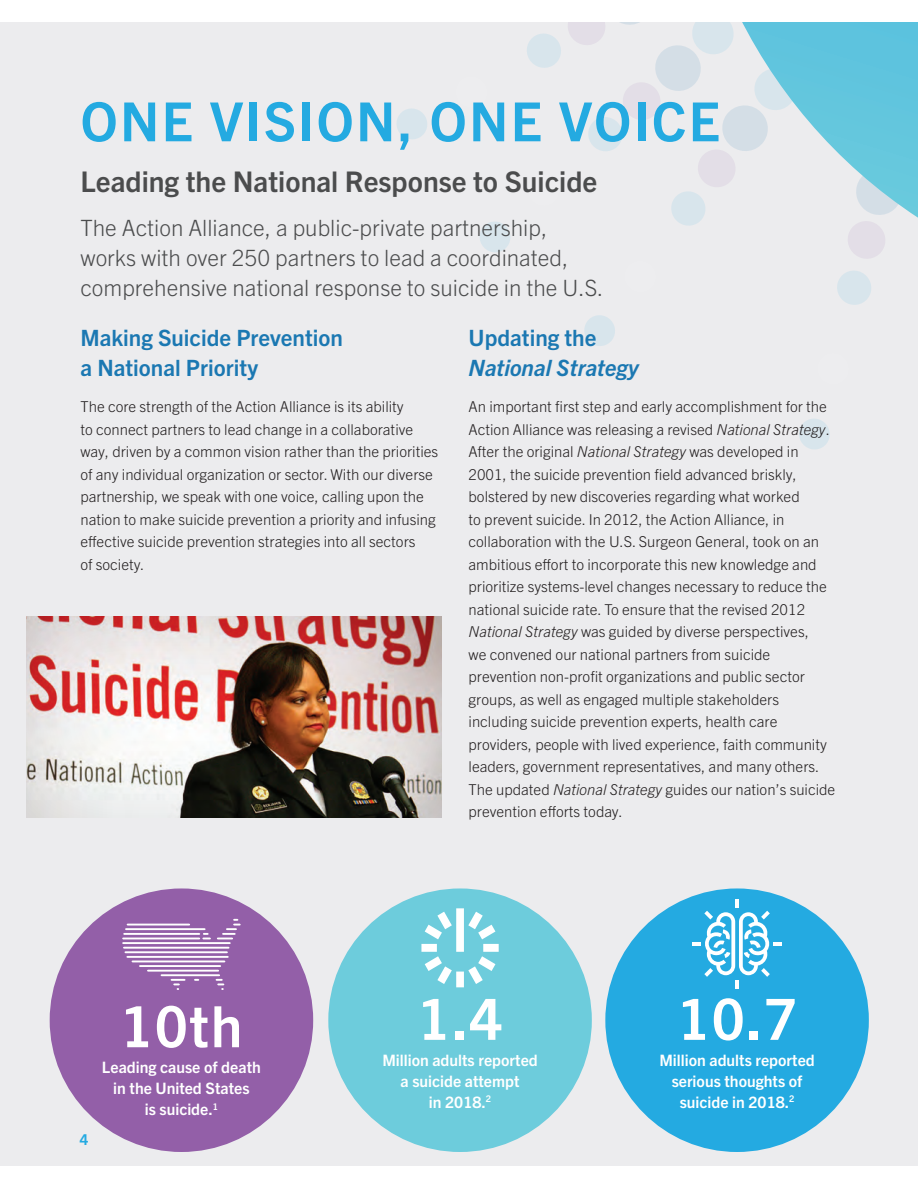
<style>
.page{position:relative;width:918px;height:1188px;background:#ececee}
.page>*{position:absolute;margin:0;border:0;box-sizing:border-box;transform-origin:0 0}
.t1{font:700 57px "Trade Gothic Next LT Pro";letter-spacing:.03em;color:#fff}
.t2{font:700 54px "Trade Gothic Next LT Pro";letter-spacing:.04em;color:#24aae1}
.t3{font:700 28.5px "Trade Gothic Next LT Pro";color:#4b4c4d}
.t4{font:300 22.5px/30px "Trade Gothic Next LT Pro";color:#4b4c4d}
.t5{font:700 22.5px/30px "Trade Gothic Next LT Pro";color:#1b78b2}
.t6{font:italic 700 22.5px "Trade Gothic Next LT Pro";color:#1b78b2}
.t7{font:700 15.75px/21px "Trade Gothic Next LT Pro";color:#fff;text-align:center}
.t8{font:300 15px/22.5px "Trade Gothic Next LT Pro";color:#231f20}
.t9{font:700 15px "Trade Gothic Next LT Pro";color:#24aae1}
.s1{font-style:italic}
</style>
<div class="page">
<svg style="left:480px;top:222px;width:30px;height:30px"></svg>
<svg style="left:584px;top:315px;width:31px;height:31px"></svg>
<svg style="left:799px;top:419px;width:31px;height:30px"></svg>
<svg style="left:397px;top:108px;width:30px;height:31px"></svg>
<div style="left:0;top:1166px;width:918px;height:22px;background:#fff"></div>
<svg style="left:527px;top:22px;width:391px;height:283px"></svg>
<div style="left:0;top:0;width:918px;height:22px;background:#fff"></div>
<div style="left:50px;top:888px;width:263px;height:264px;background:#935fa8;border-radius:50%"></div>
<div style="left:328px;top:888px;width:264px;height:264px;background:#6dccdc;border-radius:50%"></div>
<div style="left:605px;top:888px;width:264px;height:264px;background:#24aae1;border-radius:50%"></div>
<svg style="left:172px;top:979px;width:13px;height:11px"></svg>
<svg style="left:217px;top:979px;width:6px;height:11px"></svg>
<hr style="left:162px;top:974px;width:57px;height:2px;background:#fff">
<hr style="left:148px;top:970px;width:70px;height:2px;background:#fff">
<hr style="left:140px;top:965px;width:80px;height:2px;background:#fff">
<hr style="left:133px;top:961px;width:91px;height:1px;background:#fff">
<hr style="left:127px;top:956px;width:101px;height:2px;background:#fff">
<hr style="left:125px;top:951px;width:102px;height:2px;background:#fff">
<hr style="left:124px;top:947px;width:105px;height:2px;background:#fff">
<hr style="left:123px;top:942px;width:107px;height:2px;background:#fff">
<hr style="left:123px;top:938px;width:76px;height:1px;background:#fff">
<hr style="left:124px;top:933px;width:75px;height:2px;background:#fff">
<svg style="left:203px;top:933px;width:7px;height:6px"></svg>
<hr style="left:126px;top:928px;width:79px;height:2px;background:#fff">
<hr style="left:128px;top:924px;width:61px;height:2px;background:#fff">
<svg style="left:218px;top:919px;width:22px;height:20px"></svg>
<svg style="left:421px;top:908px;width:78px;height:79px"></svg>
<svg style="left:693px;top:899px;width:89px;height:90px"></svg>
<div style="left:25px;top:614px;width:419px;height:204px;background:#231f20;opacity:.15"></div>
<h2 class="t2" style="left:80px;top:84px;width:641px">ONE VISION, ONE VOICE</h2>
<h3 class="t3" style="left:80px;top:162px;width:518px">Leading the National Response to Suicide</h3>
<h3 class="t4" style="left:80px;top:211px;width:525px">The Action Alliance, a public-private partnership, works with over 250 partners to lead a coordinated, comprehensive national response to suicide in the U.S.</h3>
<h3 class="t5" style="left:80px;top:321px;width:264px">Making Suicide Prevention a National Priority</h3>
<p class="t8" style="left:80px;top:394px;width:359px">The core strength of the Action Alliance is its ability<br>to connect partners to lead change in a collaborative way, driven by a common vision rather than the priorities of any individual organization or sector. With our diverse partnership, we speak with one voice, calling upon the nation to make suicide prevention a priority and infusing effective suicide prevention strategies into all sectors<br>of society.</p>
<h3 class="t5" style="left:469px;top:321px;width:129px">Updating the</h3>
<h3 class="t6" style="left:469px;top:352px;width:172px">National Strategy</h3>
<p class="t8" style="left:469px;top:394px;width:368px">An important first step and early accomplishment for the Action Alliance was releasing a revised <span class="s1">National Strategy</span>.<br>After the original <span class="s1">National Strategy</span> was developed in 2001, the suicide prevention field advanced briskly, bolstered by new discoveries regarding what worked<br>to prevent suicide. In 2012, the Action Alliance, in collaboration with the U.S. Surgeon General, took on an ambitious effort to incorporate this new knowledge and prioritize systems-level changes necessary to reduce the national suicide rate. To ensure that the revised 2012<br><span class="s1">National Strategy</span> was guided by diverse perspectives,<br>we convened our national partners from suicide prevention non-profit organizations and public sector groups, as well as engaged multiple stakeholders including suicide prevention experts, health care providers, people with lived experience, faith community leaders, government representatives, and many others.<br>The updated <span class="s1">National Strategy</span> guides our nation’s suicide prevention efforts today.</p>
<p class="t9" style="left:80px;top:1130px;width:10px">4</p>
<h1 class="t1" style="left:121px;top:987px;width:123px">10th</h1>
<p class="t7" style="left:102px;top:1056px;width:160px">Leading cause of death in the United States<br>is suicide.<sup>1</sup></p>
<h1 class="t1" style="left:418px;top:979px;width:86px">1.4</h1>
<p class="t7" style="left:382px;top:1048px;width:157px">Million adults reported a suicide attempt<br>in 2018.<sup>2</sup></p>
<h1 class="t1" style="left:677px;top:979px;width:121px">10.7</h1>
<p class="t7" style="left:659px;top:1048px;width:157px">Million adults reported serious thoughts of suicide in 2018.<sup>2</sup></p>
</div>
